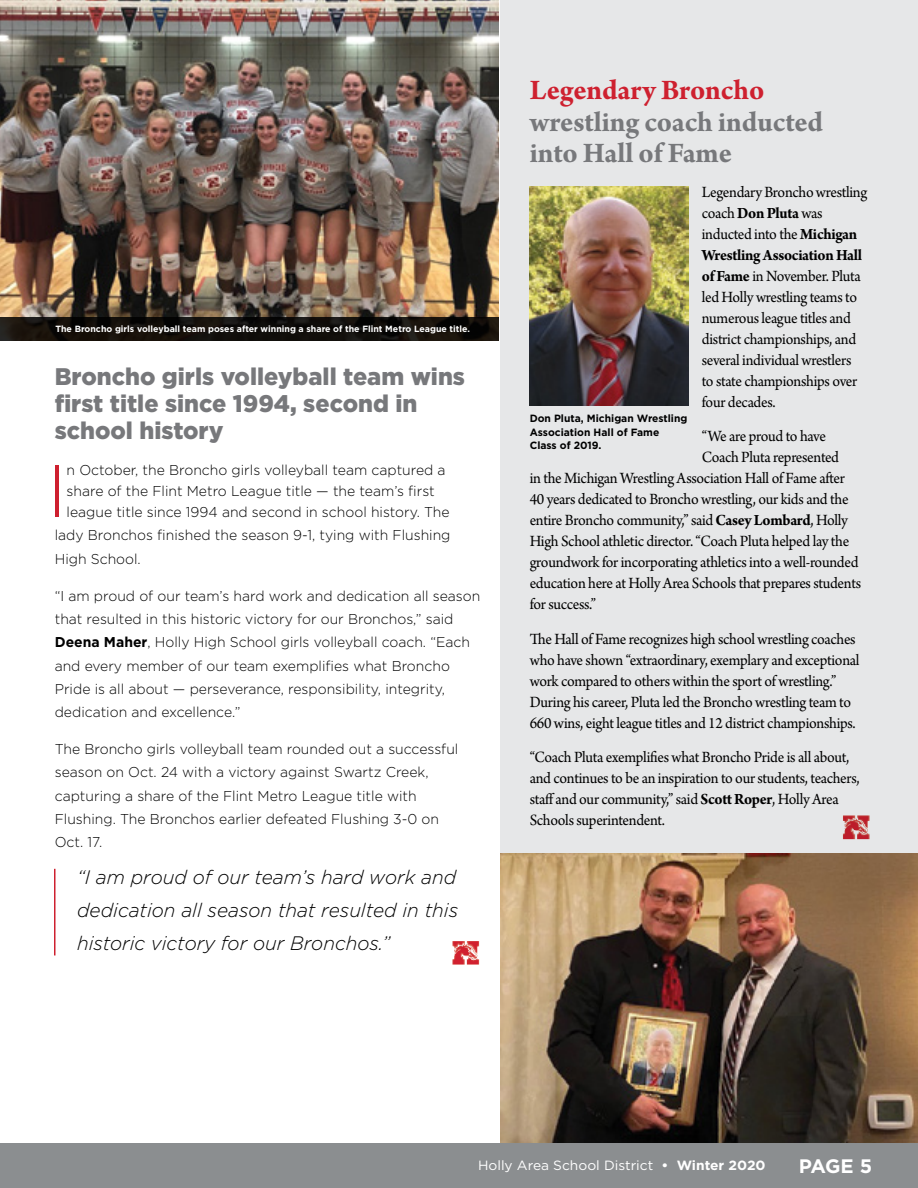
<style>
.page{position:relative;width:918px;height:1188px;background:#fff}
.page>*{position:absolute;margin:0;border:0;box-sizing:border-box;transform-origin:0 0}
.t1{font:300 74.25px "Gotham";color:#ce202f}
.t2{font:700 30px/31.5px "Arno Pro";letter-spacing:-.005em;color:#77787b}
.t3{font:700 30px "Arno Pro";letter-spacing:-.005em;color:#ce202f}
.t4{font:900 24px/27px "Gotham";color:#77787b}
.t5{font:italic 300 19.5px/33px "Gotham";color:#000;text-align:justify}
.t6{font:700 19.5px "Gotham";color:#fff}
.t7{font:16.5px/21px "Arno Pro";letter-spacing:-.02em;color:#000;scale:.95 1}
.t8{font:300 14.25px/23.2px "Gotham";color:#000}
.t9{font:13.35px "Gotham";color:#fff}
.t10{font:700 10.5px/13.5px "Gotham";color:#000}
.t11{font:700 9px "Gotham";color:#fff}
.s1{font-weight:700}
</style>
<div class="page">
<div style="left:500px;top:0;width:418px;height:1169px;background:#e6e7e8"></div>
<img style="left:500px;top:853px;width:418px;height:291px">
<div style="left:0;top:1144px;width:918px;height:44px;background:#8b8e90"></div>
<img style="left:452px;top:941px;width:27px;height:24px">
<hr style="left:54px;top:869px;width:2px;height:86px;background:#ce202f">
<img style="left:530px;top:187px;width:158px;height:219px">
<img style="left:0;top:0;width:499px;height:317px">
<svg style="left:0;top:317px;width:499px;height:24px;background:#120f0a"></svg>
<img style="left:843px;top:815px;width:27px;height:24px">
<p class="t11" style="left:56px;top:323px;width:416px">The Broncho girls volleyball team poses after winning a share of the Flint Metro League title.</p>
<h3 class="t4" style="left:55px;top:362px;width:412px">Broncho girls volleyball team wins first title since 1994, second in school history</h3>
<h1 class="t1" style="left:47px;top:444px;width:21px">I</h1>
<p class="t8" style="left:67px;top:459px;width:385px;line-height:21px">n October, the Broncho girls volleyball team captured a share of the Flint Metro League title — the team’s first league title since 1994 and second in school history. The</p>
<p class="t8" style="left:55px;top:523px;width:397px">lady Bronchos finished the season 9-1, tying with Flushing<br>High School.</p>
<p class="t8" style="left:55px;top:584px;width:427px">“I am proud of our team’s hard work and dedication all season that resulted in this historic victory for our Bronchos,” said <span class="s1">Deena Maher</span>, Holly High School girls volleyball coach. “Each and every member of our team exemplifies what Broncho Pride is all about — perseverance, responsibility, integrity, dedication and excellence.”</p>
<p class="t8" style="left:55px;top:737px;width:405px">The Broncho girls volleyball team rounded out a successful season on Oct. 24 with a victory against Swartz Creek, capturing a share of the Flint Metro League title with Flushing. The Bronchos earlier defeated Flushing 3-0 on Oct. 17.</p>
<p class="t5" style="left:77px;top:860px;width:383px">“I am proud of our team’s hard work and dedication all season that resulted in this historic victory for our Bronchos.”</p>
<h2 class="t3" style="left:530px;top:73px;width:236px">Legendary Broncho</h2>
<h2 class="t2" style="left:530px;top:108px;width:295px">wrestling coach inducted into Hall of Fame</h2>
<p class="t7" style="left:702px;top:182px;width:176px">Legendary Broncho wrestling coach <span class="s1">Don Pluta</span> was inducted into the <span class="s1">Michigan<br>Wrestling Association Hall of Fame</span> in November. Pluta led Holly wrestling teams to numerous league titles and district championships, and several individual wrestlers to state championships over four decades.</p>
<p class="t7" style="left:702px;top:427px;width:132px">“We are proud to have</p>
<p class="t7" style="left:702px;top:448px;width:146px">Coach Pluta represented</p>
<p class="t7" style="left:530px;top:469px;width:333px">in the Michigan Wrestling Association Hall of Fame after</p>
<p class="t7" style="left:530px;top:490px;width:337px">40 years dedicated to Broncho wrestling, our kids and the</p>
<p class="t7" style="left:530px;top:511px;width:337px">entire Broncho community,” said <span class="s1">Casey Lombard</span>, Holly</p>
<p class="t7" style="left:530px;top:532px;width:338px">High School athletic director. “Coach Pluta helped lay the</p>
<p class="t7" style="left:530px;top:553px;width:348px">groundwork for incorporating athletics into a well-rounded</p>
<p class="t7" style="left:530px;top:574px;width:350px">education here at Holly Area Schools that prepares students</p>
<p class="t7" style="left:530px;top:595px;width:71px">for success.”</p>
<p class="t7" style="left:530px;top:629px;width:349px">The Hall of Fame recognizes high school wrestling coaches who have shown “extraordinary, exemplary and exceptional work compared to others within the sport of wrestling.” During his career, Pluta led the Broncho wrestling team to 660 wins, eight league titles and 12 district championships.</p>
<p class="t7" style="left:530px;top:748px;width:349px">“Coach Pluta exemplifies what Broncho Pride is all about, and continues to be an inspiration to our students, teachers, staff and our community,” said <span class="s1">Scott Roper</span>, Holly Area Schools superintendent.</p>
<p class="t10" style="left:530px;top:412px;width:159px">Don Pluta, Michigan Wrestling<br>Association Hall of Fame<br>Class of 2019.</p>
<p class="t9" style="left:478px;top:1156px;width:289px">Holly Area School District <span class="s1">• Winter 2020</span></p>
<p class="t6" style="left:799px;top:1153px;width:75px">PAGE 5</p>
</div>
